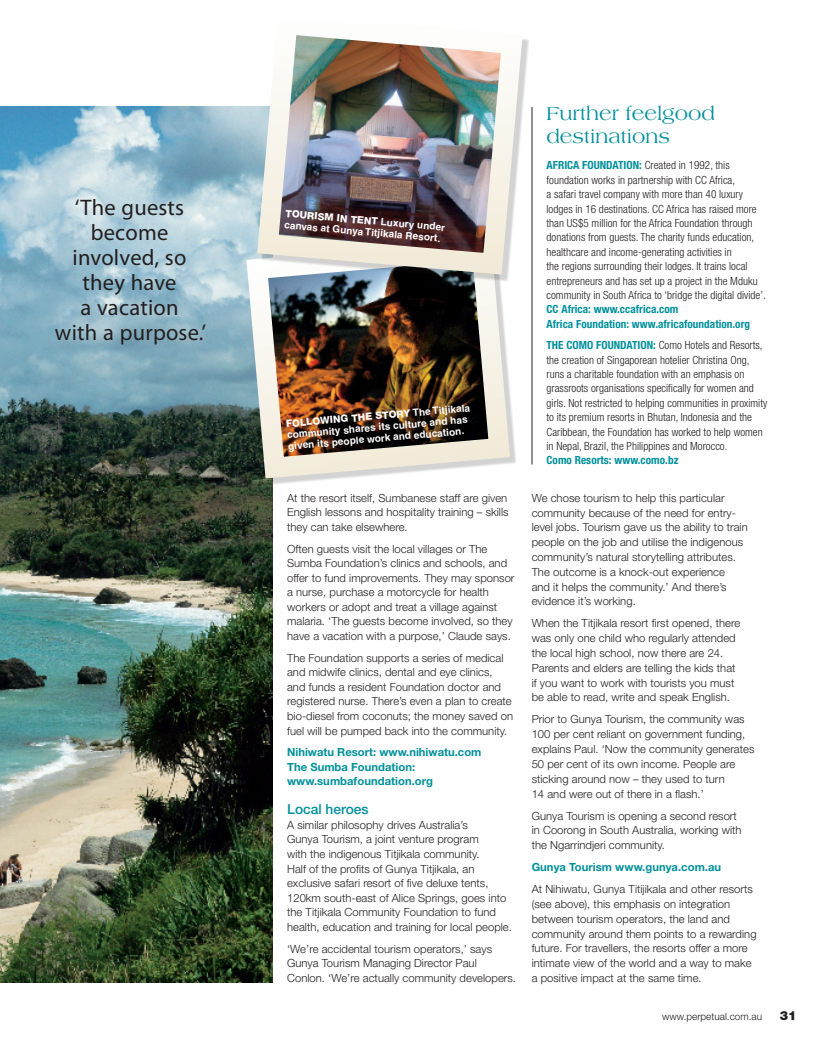
<style>
.page{position:relative;width:833px;height:1053px;background:#fff}
.page>*{position:absolute;margin:0;border:0;box-sizing:border-box;transform-origin:0 0}
.t1{font:22.5px/25px "Myriad Pro";letter-spacing:.01em;color:#231f20;text-align:center}
.t2{font:20px/22.5px "Americana";color:#00909b}
.t3{font:500 13.75px "Helvetica Neue";color:#00909b}
.t4{font:900 12.5px "Helvetica Neue";color:#231f20}
.t5{font:300 11.25px/14.8px "Helvetica Neue";letter-spacing:.005em;color:#231f20}
.t6{font:300 condensed 11.25px/14.4px "Helvetica Neue";letter-spacing:.005em;color:#231f20}
.t7{font:700 11.25px/14.5px "Helvetica Neue";letter-spacing:.005em;color:#00909b}
.t8{font:700 condensed 11.25px/14.4px "Helvetica Neue";letter-spacing:.005em;color:#00909b}
.t9{font:700 10px/11.2px "Helvetica";color:#fff}
.t10{font:800 10px "Helvetica Neue";color:#fff}
.t11{font:300 10px "Helvetica Neue";color:#231f20}
.s1{font-family:"Helvetica";font-weight:700}
.s2{font-weight:700;color:#00909b}
</style>
<div class="page">
<img style="left:0;top:106px;width:273px;height:875px">
<hr style="left:531px;top:107px;width:1px;height:357px;background:#231f20">
<img style="left:236px;top:228px;width:280px;height:261px">
<img style="left:246px;top:35px;width:287px;height:250px">
<h1 class="t1" style="left:55px;top:195px;width:152px">‘The guests become involved, so they have<br>a vacation<br>with a purpose.’</h1>
<p class="t10" style="left:286px;top:207px;width:162px;rotate:5deg">tourism in tent <span class="s1">Luxury under</span></p>
<p class="t9" style="left:285px;top:219px;width:158px;rotate:5deg">canvas at Gunya Titjikala Resort.</p>
<p class="t10" style="left:286px;top:417px;width:186px;rotate:-5deg">Foll owing the story <span class="s1">The Titjikala</span></p>
<p class="t9" style="left:287px;top:429px;width:183px;rotate:-5deg">community shares its culture and has given its people work and education.</p>
<p class="t5" style="left:287px;top:490px;width:223px;text-align:justify">At the resort itself, Sumbanese staff are given English lessons and hospitality training – skills they can take elsewhere.</p>
<p class="t5" style="left:287px;top:541px;width:229px">Often guests visit the local villages or The Sumba Foundation’s clinics and schools, and offer to fund improvements. They may sponsor a nurse, purchase a motorcycle for health workers or adopt and treat a village against malaria. ‘The guests become involved, so they have a vacation with a purpose,’ Claude says.</p>
<p class="t5" style="left:287px;top:650px;width:227px">The Foundation supports a series of medical and midwife clinics, dental and eye clinics, and funds a resident Foundation doctor and registered nurse. There’s even a plan to create bio-diesel from coconuts; the money saved on fuel will be pumped back into the community.</p>
<p class="t7" style="left:287px;top:744px;width:196px">Nihiwatu Resort: www.nihiwatu.com<br>The Sumba Foundation: www.sumbafoundation.org</p>
<p class="t3" style="left:287px;top:801px;width:83px">Local heroes</p>
<p class="t5" style="left:287px;top:817px;width:226px">A similar philosophy drives Australia’s<br>Gunya Tourism, a joint venture program<br>with the indigenous Titjikala community.<br>Half of the profits of Gunya Titjikala, an exclusive safari resort of five deluxe tents, 120km south-east of Alice Springs, goes into the Titjikala Community Foundation to fund health, education and training for local people.</p>
<p class="t5" style="left:287px;top:940px;width:230px">‘We’re accidental tourism operators,’ says<br>Gunya Tourism Managing Director Paul<br>Conlon. ‘We’re actually community developers.</p>
<h2 class="t2" style="left:546px;top:102px;width:170px">Further feelgood destinations</h2>
<p class="t6" style="left:546px;top:158px;width:221px"><span class="s2">Africa Foundation:</span> Created in 1992, this foundation works in partnership with CC Africa,<br>a safari travel company with more than 40 luxury lodges in 16 destinations. CC Africa has raised more than US$5 million for the Africa Foundation through donations from guests. The charity funds education, healthcare and income-generating activities in<br>the regions surrounding their lodges. It trains local entrepreneurs and has set up a project in the Mduku community in South Africa to ‘bridge the digital divide’.</p>
<p class="t8" style="left:546px;top:302px;width:205px">CC Africa: www.ccafrica.com<br>Africa Foundation: www.africafoundation.org</p>
<p class="t6" style="left:546px;top:338px;width:222px"><span class="s2">The Como Foundation:</span> Como Hotels and Resorts, the creation of Singaporean hotelier Christina Ong, runs a charitable foundation with an emphasis on grassroots organisations specifically for women and girls. Not restricted to helping communities in proximity to its premium resorts in Bhutan, Indonesia and the Caribbean, the Foundation has worked to help women in Nepal, Brazil, the Philippines and Morocco.</p>
<p class="t8" style="left:546px;top:453px;width:133px">Como Resorts: www.como.bz</p>
<p class="t5" style="left:531px;top:490px;width:217px">We chose tourism to help this particular community because of the need for entry&shy;level jobs. Tourism gave us the ability to train people on the job and utilise the indigenous community’s natural storytelling attributes.<br>The outcome is a knock-out experience<br>and it helps the community.’ And there’s evidence it’s working.</p>
<p class="t5" style="left:531px;top:615px;width:210px">When the Titjikala resort first opened, there was only one child who regularly attended the local high school, now there are 24.<br>Parents and elders are telling the kids that if you want to work with tourists you must be able to read, write and speak English.</p>
<p class="t5" style="left:531px;top:711px;width:224px">Prior to Gunya Tourism, the community was 100 per cent reliant on government funding, explains Paul. ‘Now the community generates 50 per cent of its own income. People are sticking around now – they used to turn<br>14 and were out of there in a flash.’</p>
<p class="t5" style="left:531px;top:807px;width:211px">Gunya Tourism is opening a second resort in Coorong in South Australia, working with the Ngarrindjeri community.</p>
<p class="t7" style="left:531px;top:859px;width:191px">Gunya Tourism www.gunya.com.au</p>
<p class="t5" style="left:531px;top:881px;width:226px">At Nihiwatu, Gunya Titijikala and other resorts (see above), this emphasis on integration between tourism operators, the land and community around them points to a rewarding future. For travellers, the resorts offer a more intimate view of the world and a way to make a positive impact at the same time.</p>
<p class="t11" style="left:662px;top:1010px;width:102px">www.perpetual.com.au</p>
<p class="t4" style="left:780px;top:1008px;width:18px">31</p>
</div>
